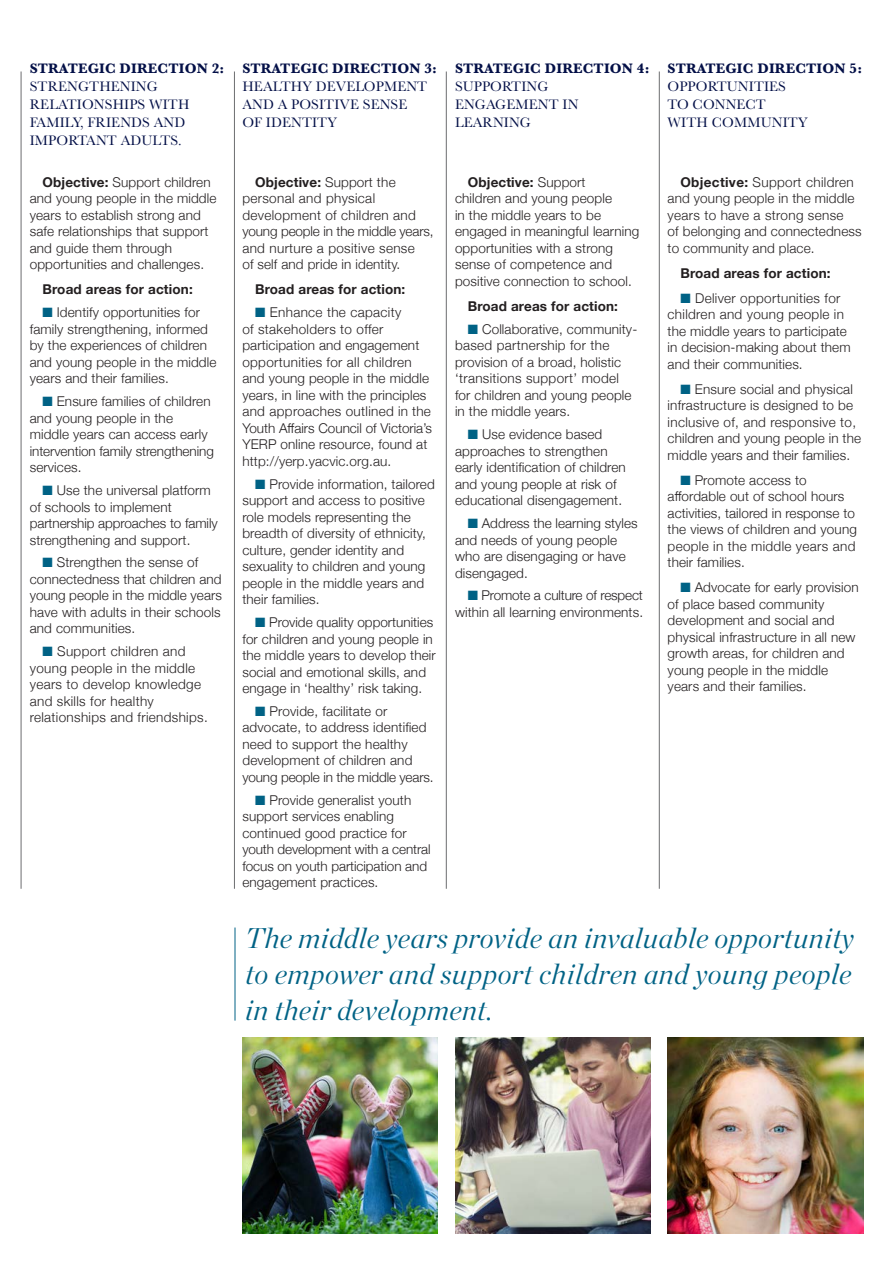
<style>
.page{position:relative;width:893px;height:1263px;background:#fff}
.page>*{position:absolute;margin:0;border:0;box-sizing:border-box;transform-origin:0 0}
.Pull_quote_-_large{font:italic 300 28.5px/36px "Chronicle Display";letter-spacing:.015em;color:#006285;text-align:justify}
.Sub_heading_Bold{font:14.25px/18px "Baskerville";letter-spacing:.01em;color:#030f47}
._1__Body_text{font:300 13.5px/16.5px "Helvetica Neue";letter-spacing:.01em;color:#231f20}
.Sub_heading_Bold-2{font:300 13.5px/16.5px "Helvetica Neue";letter-spacing:.01em;color:#231f20}
._1__Body_text-2{font:700 13.5px "Helvetica Neue";letter-spacing:.01em;color:#231f20}
.Sub_heading_Bold-3{font:700 13.5px "Helvetica Neue";letter-spacing:.01em;color:#231f20}
.s1{font-weight:700}
.s2{color:#006285}
</style>
<div class="page">
<hr style="left:21px;top:71px;width:1px;height:818px;background:#6c6d70">
<hr style="left:234px;top:71px;width:1px;height:818px;background:#6c6d70">
<hr style="left:446px;top:71px;width:1px;height:818px;background:#6c6d70">
<hr style="left:659px;top:71px;width:1px;height:818px;background:#6c6d70">
<img style="left:668px;top:1037px;width:195px;height:196px">
<img style="left:455px;top:1037px;width:196px;height:196px">
<img style="left:242px;top:1037px;width:196px;height:196px">
<hr style="left:235px;top:927px;width:1px;height:93px;background:#006285">
<p class="Sub_heading_Bold" style="left:30px;top:60px;width:196px"><span class="s1">STRATEGIC DIRECTION 2:<br></span>STRENGTHENING<br>RELATIONSHIPS WITH<br>FAMILY, FRIENDS AND<br>IMPORTANT ADULTS.</p>
<p class="Sub_heading_Bold-2" style="left:30px;top:173px;width:188px;text-indent:13px"><span class="s1">Objective:</span> Support children and young people in the middle years to establish strong and safe relationships that support and guide them through opportunities and challenges.</p>
<p class="_1__Body_text-2" style="left:43px;top:279px;width:152px">Broad areas for action:</p>
<p class="_1__Body_text" style="left:30px;top:303px;width:188px;text-indent:13px"><span class="s2">■</span> Identify opportunities for family strengthening, informed by the experiences of children and young people in the middle years and their families.</p>
<p class="_1__Body_text" style="left:30px;top:392px;width:186px;text-indent:13px"><span class="s2">■</span> Ensure families of children and young people in the middle years can access early intervention family strengthening services.</p>
<p class="_1__Body_text" style="left:30px;top:481px;width:189px;text-indent:13px"><span class="s2">■</span> Use the universal platform of schools to implement partnership approaches to family strengthening and support.</p>
<p class="_1__Body_text" style="left:30px;top:553px;width:194px;text-indent:13px"><span class="s2">■</span> Strengthen the sense of connectedness that children and young people in the middle years have with adults in their schools and communities.</p>
<p class="_1__Body_text" style="left:30px;top:642px;width:180px;text-indent:13px"><span class="s2">■</span> Support children and young people in the middle years to develop knowledge and skills for healthy relationships and friendships.</p>
<p class="Sub_heading_Bold" style="left:242px;top:60px;width:196px"><span class="s1">STRATEGIC DIRECTION 3:<br></span>HEALTHY DEVELOPMENT<br>AND A POSITIVE SENSE<br>OF IDENTITY</p>
<p class="Sub_heading_Bold" style="left:455px;top:60px;width:196px"><span class="s1">STRATEGIC DIRECTION 4:<br></span>SUPPORTING<br>ENGAGEMENT IN<br>LEARNING</p>
<p class="Sub_heading_Bold" style="left:668px;top:60px;width:196px"><span class="s1">STRATEGIC DIRECTION 5:<br></span>OPPORTUNITIES<br>TO CONNECT<br>WITH COMMUNITY</p>
<p class="Sub_heading_Bold-2" style="left:242px;top:173px;width:193px;text-indent:13px"><span class="s1">Objective:</span> Support the personal and physical development of children and young people in the middle years, and nurture a positive sense<br>of self and pride in identity.</p>
<p class="_1__Body_text-2" style="left:255px;top:279px;width:152px">Broad areas for action:</p>
<p class="_1__Body_text" style="left:242px;top:303px;width:191px;text-indent:13px"><span class="s2">■</span> Enhance the capacity<br>of stakeholders to offer participation and engagement opportunities for all children and young people in the middle years, in line with the principles and approaches outlined in the<br>Youth Affairs Council of Victoria’s<br>YERP online resource, found at http://yerp.yacvic.org.au.</p>
<p class="_1__Body_text" style="left:242px;top:475px;width:194px;text-indent:13px"><span class="s2">■</span> Provide information, tailored support and access to positive role models representing the breadth of diversity of ethnicity, culture, gender identity and sexuality to children and young people in the middle years and their families.</p>
<p class="_1__Body_text" style="left:242px;top:613px;width:195px;text-indent:13px"><span class="s2">■</span> Provide quality opportunities for children and young people in the middle years to develop their social and emotional skills, and engage in ‘healthy’ risk taking.</p>
<p class="_1__Body_text" style="left:242px;top:702px;width:193px;text-indent:13px"><span class="s2">■</span> Provide, facilitate or advocate, to address identified need to support the healthy development of children and young people in the middle years.</p>
<p class="_1__Body_text" style="left:242px;top:791px;width:190px;text-indent:13px"><span class="s2">■</span> Provide generalist youth support services enabling continued good practice for youth development with a central focus on youth participation and engagement practices.</p>
<p class="Sub_heading_Bold-2" style="left:455px;top:173px;width:186px;text-indent:13px"><span class="s1">Objective:</span> Support<br>children and young people<br>in the middle years to be engaged in meaningful learning opportunities with a strong sense of competence and positive connection to school.</p>
<p class="_1__Body_text-2" style="left:468px;top:295px;width:152px">Broad areas for action:</p>
<p class="_1__Body_text" style="left:455px;top:320px;width:184px;text-indent:13px"><span class="s2">■</span> Collaborative, community&shy;based partnership for the provision of a broad, holistic ‘transitions support’ model for children and young people in the middle years.</p>
<p class="_1__Body_text" style="left:455px;top:425px;width:172px;text-indent:13px"><span class="s2">■</span> Use evidence based approaches to strengthen early identification of children and young people at risk of educational disengagement.</p>
<p class="_1__Body_text" style="left:455px;top:514px;width:184px;text-indent:13px"><span class="s2">■</span> Address the learning styles and needs of young people who are disengaging or have disengaged.</p>
<p class="_1__Body_text" style="left:455px;top:586px;width:190px;text-align:right"><span class="s2">■</span> Promote a culture of respect within all learning environments.</p>
<p class="Sub_heading_Bold-2" style="left:668px;top:173px;width:195px;text-indent:13px"><span class="s1">Objective:</span> Support children and young people in the middle years to have a strong sense<br>of belonging and connectedness to community and place.</p>
<p class="Sub_heading_Bold-3" style="left:680px;top:262px;width:152px">Broad areas for action:</p>
<p class="Sub_heading_Bold-2" style="left:668px;top:289px;width:185px;text-indent:13px"><span class="s2">■</span> Deliver opportunities for children and young people in the middle years to participate in decision-making about them and their communities.</p>
<p class="Sub_heading_Bold-2" style="left:668px;top:380px;width:195px;text-indent:13px"><span class="s2">■</span> Ensure social and physical infrastructure is designed to be inclusive of, and responsive to, children and young people in the middle years and their families.</p>
<p class="Sub_heading_Bold-2" style="left:668px;top:471px;width:191px;text-indent:13px"><span class="s2">■</span> Promote access to affordable out of school hours activities, tailored in response to the views of children and young people in the middle years and their families.</p>
<p class="Sub_heading_Bold-2" style="left:668px;top:578px;width:193px;text-indent:13px"><span class="s2">■</span> Advocate for early provision of place based community development and social and physical infrastructure in all new growth areas, for children and young people in the middle years and their families.</p>
<p class="Pull_quote_-_large" style="left:245px;top:917px;width:611px">The middle years provide an invaluable opportunity to empower and support children and young people in their development.</p>
</div>
